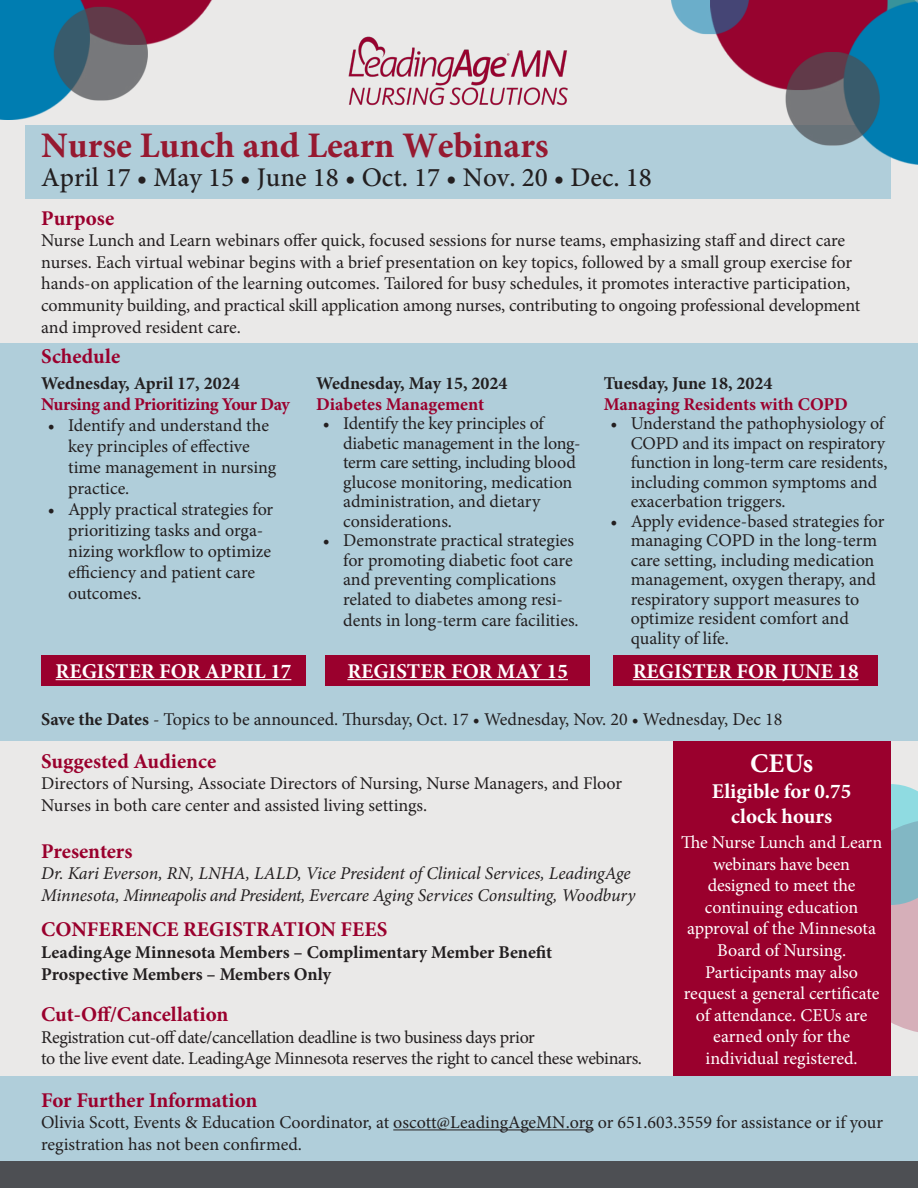
<style>
.page{position:relative;width:918px;height:1188px;background:#eae9e8}
.page>*{position:absolute;margin:0;border:0;box-sizing:border-box;transform-origin:0 0}
.t1{font:700 36px "Minion Pro";color:#961930}
.t2{font:500 27px "Minion Pro";color:#231f20}
.t3{font:700 27px "Minion Pro";color:#fff}
.t4{font:700 21px "Minion Pro";color:#9a002d}
.t5{font:700 21px "Minion Pro";color:#fff}
.t6{font:18px/19.5px "Minion Pro";letter-spacing:-.005em;color:#231f20}
.t7{font:18px/21.6px "Minion Pro";letter-spacing:-.005em;color:#fff;text-align:center}
.t8{font:700 18px "Minion Pro";color:#231f20}
.t9{font:italic 18px/21.6px "Minion Pro";letter-spacing:-.01em;color:#231f20}
.t10{font:700 18px "Minion Pro";letter-spacing:-.01em;color:#9a002d}
.s1{font-weight:700}
</style>
<div class="page">
<div style="left:0;top:1076px;width:918px;height:112px;background:#b0ceda"></div>
<div style="left:0;top:1161px;width:918px;height:27px;background:#4d4f53"></div>
<div style="left:25px;top:125px;width:865px;height:74px;background:#b0ceda"></div>
<img style="left:0;top:0;width:212px;height:120px">
<img style="left:671px;top:0;width:247px;height:169px">
<svg style="left:890px;top:784px;width:28px;height:251px;background:#b1b3be"></svg>
<img style="left:348px;top:36px;width:220px;height:70px">
<hr style="left:393px;top:1129px;width:201px;height:1px;background:#231f20">
<div style="left:673px;top:741px;width:217px;height:335px;background:#9a002d"></div>
<div style="left:0;top:343px;width:918px;height:398px;background:#b0ceda"></div>
<div style="left:41px;top:655px;width:265px;height:30px;background:#9a002d"></div>
<div style="left:325px;top:655px;width:265px;height:30px;background:#9a002d"></div>
<div style="left:613px;top:655px;width:265px;height:30px;background:#9a002d"></div>
<hr style="left:56px;top:679px;width:235px;height:1px;background:#fff">
<hr style="left:347px;top:679px;width:221px;height:1px;background:#fff">
<hr style="left:633px;top:679px;width:226px;height:1px;background:#fff">
<p class="t1" style="left:41px;top:120px;width:509px">Nurse Lunch and Learn Webinars</p>
<p class="t2" style="left:41px;top:159px;width:612px">April 17 • May 15 • June 18 • Oct. 17 • Nov. 20 • Dec. 18</p>
<p class="t4" style="left:41px;top:203px;width:75px">Purpose</p>
<p class="t6" style="left:41px;top:230px;width:821px;line-height:21.6px">Nurse Lunch and Learn webinars offer quick, focused sessions for nurse teams, emphasizing staff and direct care nurses. Each virtual webinar begins with a brief presentation on key topics, followed by a small group exercise for hands-on application of the learning outcomes. Tailored for busy schedules, it promotes interactive participation, community building, and practical skill application among nurses, contributing to ongoing professional development and improved resident care.</p>
<p class="t4" style="left:41px;top:342px;width:81px">Schedule</p>
<p class="t8" style="left:41px;top:370px;width:200px">Wednesday, April 17, 2024</p>
<p class="t10" style="left:41px;top:391px;width:250px">Nursing and Prioritizing Your Day</p>
<p class="t6" style="left:68px;top:415px;width:210px;line-height:21px;text-indent:-20px">• Identify and understand the key principles of effective time management in nursing practice.</p>
<p class="t6" style="left:68px;top:499px;width:207px;line-height:21px;text-indent:-20px">• Apply practical strategies for prioritizing tasks and orga&shy;nizing workflow to optimize efficiency and patient care outcomes.</p>
<p class="t8" style="left:316px;top:370px;width:193px">Wednesday, May 15, 2024</p>
<p class="t10" style="left:316px;top:391px;width:170px">Diabetes Management</p>
<p class="t6" style="left:343px;top:414px;width:239px;text-indent:-20px">• Identify the key principles of diabetic management in the long&shy;term care setting, including blood glucose monitoring, medication administration, and dietary considerations.</p>
<p class="t6" style="left:343px;top:531px;width:237px;text-indent:-20px">• Demonstrate practical strategies for promoting diabetic foot care and preventing complications related to diabetes among resi&shy;dents in long-term care facilities.</p>
<p class="t8" style="left:604px;top:370px;width:170px">Tuesday, June 18, 2024</p>
<p class="t10" style="left:604px;top:391px;width:246px">Managing Residents with COPD</p>
<p class="t6" style="left:631px;top:414px;width:258px;text-indent:-20px">• Understand the pathophysiology of COPD and its impact on respiratory function in long-term care residents, including common symptoms and exacerbation triggers.</p>
<p class="t6" style="left:631px;top:511px;width:255px;text-indent:-20px">• Apply evidence-based strategies for managing COPD in the long-term care setting, including medication management, oxygen therapy, and respiratory support measures to optimize resident comfort and</p>
<p class="t6" style="left:631px;top:628px;width:100px">quality of life.</p>
<p class="t5" style="left:56px;top:656px;width:237px">REGISTER FOR APRIL 17</p>
<p class="t5" style="left:347px;top:656px;width:222px">REGISTER FOR MAY 15</p>
<p class="t5" style="left:633px;top:656px;width:227px">REGISTER FOR JUNE 18</p>
<p class="t6" style="left:41px;top:710px;width:743px"><span class="s1">Save the Dates</span> - Topics to be announced. Thursday, Oct. 17 • Wednesday, Nov. 20 • Wednesday, Dec 18</p>
<p class="t4" style="left:41px;top:746px;width:177px">Suggested Audience</p>
<p class="t6" style="left:41px;top:773px;width:583px;line-height:21.6px">Directors of Nursing, Associate Directors of Nursing, Nurse Managers, and Floor<br>Nurses in both care center and assisted living settings.</p>
<p class="t4" style="left:41px;top:836px;width:93px">Presenters</p>
<p class="t9" style="left:41px;top:863px;width:596px">Dr. Kari Everson, RN, LNHA, LALD, Vice President of Clinical Services, LeadingAge<br>Minnesota, Minneapolis and President, Evercare Aging Services Consulting, Woodbury</p>
<p class="t4" style="left:41px;top:915px;width:348px">CONFERENCE REGISTRATION FEES</p>
<p class="t8" style="left:41px;top:940px;width:513px">LeadingAge Minnesota Members – Complimentary Member Benefit</p>
<p class="t8" style="left:41px;top:961px;width:292px">Prospective Members – Members Only</p>
<p class="t4" style="left:41px;top:1000px;width:189px">Cut-Off/Cancellation</p>
<p class="t6" style="left:41px;top:1027px;width:495px">Registration cut-off date/cancellation deadline is two business days prior</p>
<p class="t6" style="left:41px;top:1049px;width:602px">to the live event date. LeadingAge Minnesota reserves the right to cancel these webinars.</p>
<p class="t3" style="left:750px;top:745px;width:64px">CEUs</p>
<p class="t5" style="left:712px;top:776px;width:141px">Eligible for 0.75</p>
<p class="t5" style="left:731px;top:801px;width:102px">clock hours</p>
<p class="t7" style="left:681px;top:832px;width:203px">The Nurse Lunch and Learn webinars have been</p>
<p class="t7" style="left:708px;top:875px;width:149px">designed to meet the</p>
<p class="t7" style="left:687px;top:896px;width:190px">continuing education approval of the Minnesota<br>Board of Nursing.</p>
<p class="t7" style="left:705px;top:961px;width:154px">Participants may also</p>
<p class="t7" style="left:684px;top:983px;width:197px">request a general certificate of attendance. CEUs are earned only for the</p>
<p class="t7" style="left:706px;top:1048px;width:154px">individual registered.</p>
<p class="t4" style="left:41px;top:1085px;width:218px">For Further Information</p>
<p class="t6" style="left:41px;top:1112px;width:843px;line-height:21.6px">Olivia Scott, Events &amp; Education Coordinator, at oscott@LeadingAgeMN.org or 651.603.3559 for assistance or if your registration has not been confirmed.</p>
</div>
